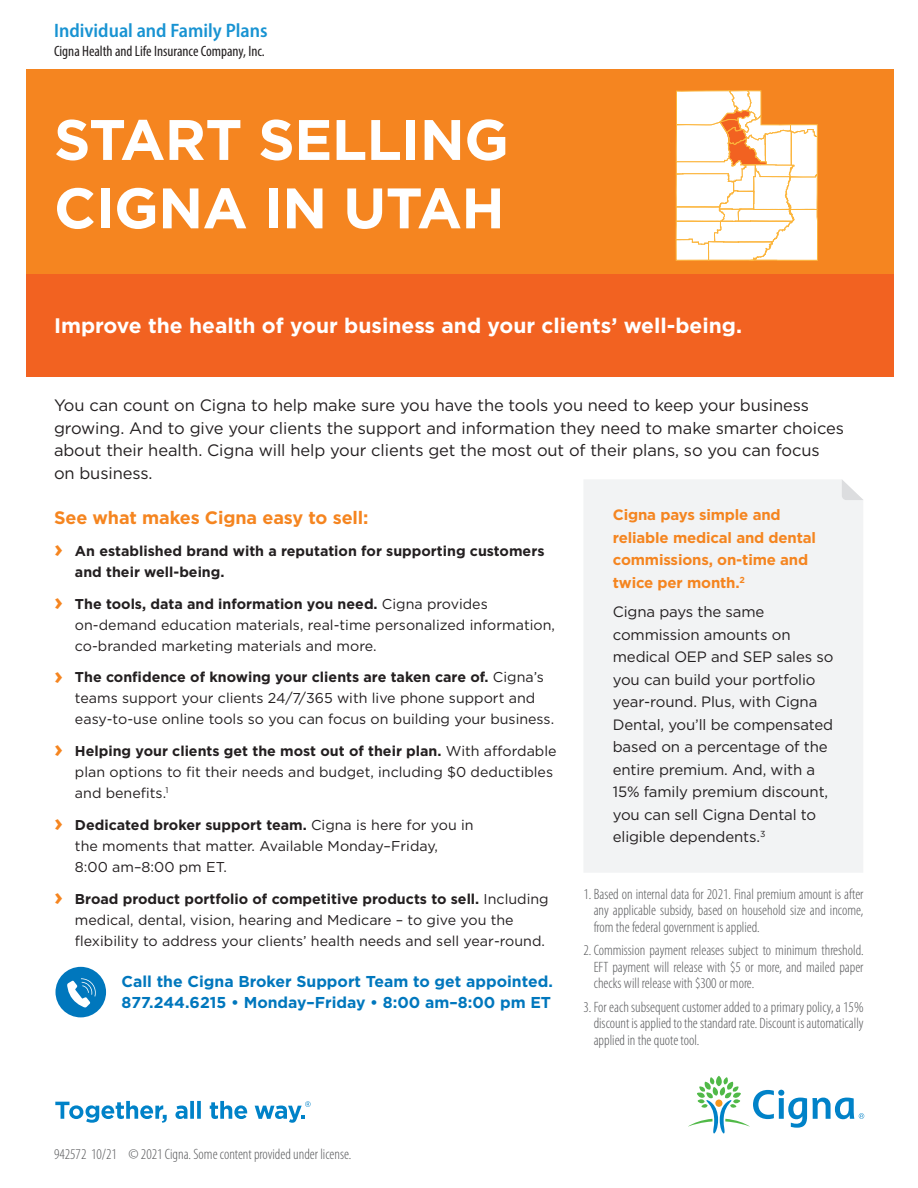
<style>
.page{position:relative;width:918px;height:1188px;background:#fff}
.page>*{position:absolute;margin:0;border:0;box-sizing:border-box;transform-origin:0 0}
.Headline_2_bars_phot{font:700 57px/68.4px "Gotham";letter-spacing:-.01em;color:#fff}
.t1{font:700 21px "Gotham";color:#fff}
.Legal_copy_Cat{font:600 semi-condensed 19.5px "Myriad Pro";color:#1893d2}
.Body_copy__book_9_5{font:700 18px "Gotham";letter-spacing:-.005em;color:#f58520}
.Body_copy__book_9_5-2{font:16.5px/22.5px "Gotham";letter-spacing:-.005em;color:#231f20}
.Body_copy__book_9_5-3{font:700 15.75px/21px "Gotham";color:#0077bd}
.Legal_copy_Cat-2{font:300 condensed 15px/16.5px "Myriad Pro";color:#57585a;text-align:justify}
.t2{font:15px/22.5px "Gotham";letter-spacing:-.01em;color:#231f20}
.t3{font:700 15px/22.5px "Gotham";letter-spacing:-.01em;color:#f58520}
.t4{font:condensed 15px "Myriad Pro";color:#231f20}
.Body_copy__book_9_5-4{font:14.25px/21px "Gotham";color:#231f20}
.Body_copy__book_9_5-5{font:700 14.25px/21px "Gotham";color:#231f20}
.s1{font-size:24px;color:#f58520}
.s2{font-weight:700;font-size:24px;color:#f58520}
.s3{font-weight:700}
</style>
<div class="page">
<div style="left:27px;top:69px;width:867px;height:205px;background:#f58520"></div>
<div style="left:27px;top:274px;width:867px;height:102px;background:#f26221"></div>
<div style="left:56px;top:967px;width:50px;height:50px;background:#0077bd;border-radius:50%"></div>
<svg style="left:67px;top:978px;width:29px;height:29px"></svg>
<div style="left:584px;top:479px;width:279px;height:393px;background:#f2f3f4"></div>
<svg style="left:842px;top:479px;width:21px;height:21px"></svg>
<svg style="left:55px;top:1101px;width:112px;height:22px"></svg>
<svg style="left:175px;top:1101px;width:26px;height:18px"></svg>
<svg style="left:210px;top:1101px;width:37px;height:18px"></svg>
<svg style="left:255px;top:1101px;width:56px;height:22px"></svg>
<svg style="left:688px;top:1076px;width:176px;height:57px"></svg>
<svg style="left:676px;top:91px;width:142px;height:169px;background:#fde7d1"></svg>
<p class="Legal_copy_Cat" style="left:54px;top:20px;width:215px">Individual and Family Plans</p>
<p class="t4" style="left:54px;top:42px;width:212px">Cigna Health and Life Insurance Company, Inc.</p>
<p class="Headline_2_bars_phot" style="left:54px;top:105px;width:456px">START SELLING<br>CIGNA IN UTAH</p>
<p class="t1" style="left:54px;top:312px;width:690px">Improve the health of your business and your clients’ well-being.</p>
<p class="Body_copy__book_9_5-2" style="left:54px;top:394px;width:792px">You can count on Cigna to help make sure you have the tools you need to keep your business growing. And to give your clients the support and information they need to make smarter choices about their health. Cigna will help your clients get the most out of their plans, so you can focus on business.</p>
<p class="Body_copy__book_9_5" style="left:54px;top:506px;width:316px">See what makes Cigna easy to sell:</p>
<p class="Body_copy__book_9_5-5" style="left:75px;top:540px;width:471px;text-indent:-21px"><span class="s1">›</span> An established brand with a reputation for supporting customers and their well-being.</p>
<p class="Body_copy__book_9_5-4" style="left:75px;top:593px;width:482px;text-indent:-21px"><span class="s2">›</span> <span class="s3">The tools, data and information you need.</span> Cigna provides on-demand education materials, real-time personalized information, co-branded marketing materials and more.</p>
<p class="Body_copy__book_9_5-4" style="left:75px;top:667px;width:481px;text-indent:-21px"><span class="s2">›</span> <span class="s3">The confidence of knowing your clients are taken care of.</span> Cigna’s teams support your clients 24/7/365 with live phone support and easy-to-use online tools so you can focus on building your business.</p>
<p class="Body_copy__book_9_5-4" style="left:75px;top:740px;width:483px;text-indent:-21px"><span class="s2">›</span> <span class="s3">Helping your clients get the most out of their plan.</span> With affordable plan options to fit their needs and budget, including $0 deductibles and benefits.<sup>1</sup></p>
<p class="Body_copy__book_9_5-4" style="left:75px;top:814px;width:400px;text-indent:-21px"><span class="s2">›</span> <span class="s3">Dedicated broker support team.</span> Cigna is here for you in the moments that matter. Available Monday–Friday,<br>8:00 am–8:00 pm ET.</p>
<p class="Body_copy__book_9_5-4" style="left:75px;top:888px;width:475px;text-indent:-21px"><span class="s2">›</span> <span class="s3">Broad product portfolio of competitive products to sell.</span> Including medical, dental, vision, hearing and Medicare – to give you the flexibility to address your clients’ health needs and sell year-round.</p>
<p class="t3" style="left:613px;top:504px;width:205px">Cigna pays simple and reliable medical and dental commissions, on-time and twice per month.<sup>2</sup></p>
<p class="t2" style="left:613px;top:600px;width:222px">Cigna pays the same commission amounts on medical OEP and SEP sales so you can build your portfolio year-round. Plus, with Cigna<br>Dental, you’ll be compensated based on a percentage of the entire premium. And, with a<br>15% family premium discount, you can sell Cigna Dental to eligible dependents.<sup>3</sup></p>
<p class="Legal_copy_Cat-2" style="left:594px;top:886px;width:271px;text-indent:-10px">1. Based on internal data for 2021. Final premium amount is after any applicable subsidy, based on household size and income, from the federal government is applied.</p>
<p class="Legal_copy_Cat-2" style="left:594px;top:943px;width:271px;text-indent:-10px">2. Commission payment releases subject to minimum threshold.<br>EFT payment will release with $5 or more, and mailed paper checks will release with $300 or more.</p>
<p class="Legal_copy_Cat-2" style="left:594px;top:999px;width:271px;text-indent:-10px">3. For each subsequent customer added to a primary policy, a 15% discount is applied to the standard rate. Discount is automatically applied in the quote tool.</p>
<p class="Body_copy__book_9_5-3" style="left:122px;top:971px;width:433px">Call the Cigna Broker Support Team to get appointed.<br>877.244.6215 • Monday–Friday • 8:00 am–8:00 pm ET</p>
<p class="Legal_copy_Cat-2" style="left:54px;top:1146px;width:299px">942572 10/21 © 2021 Cigna. Some content provided under license.</p>
</div>
